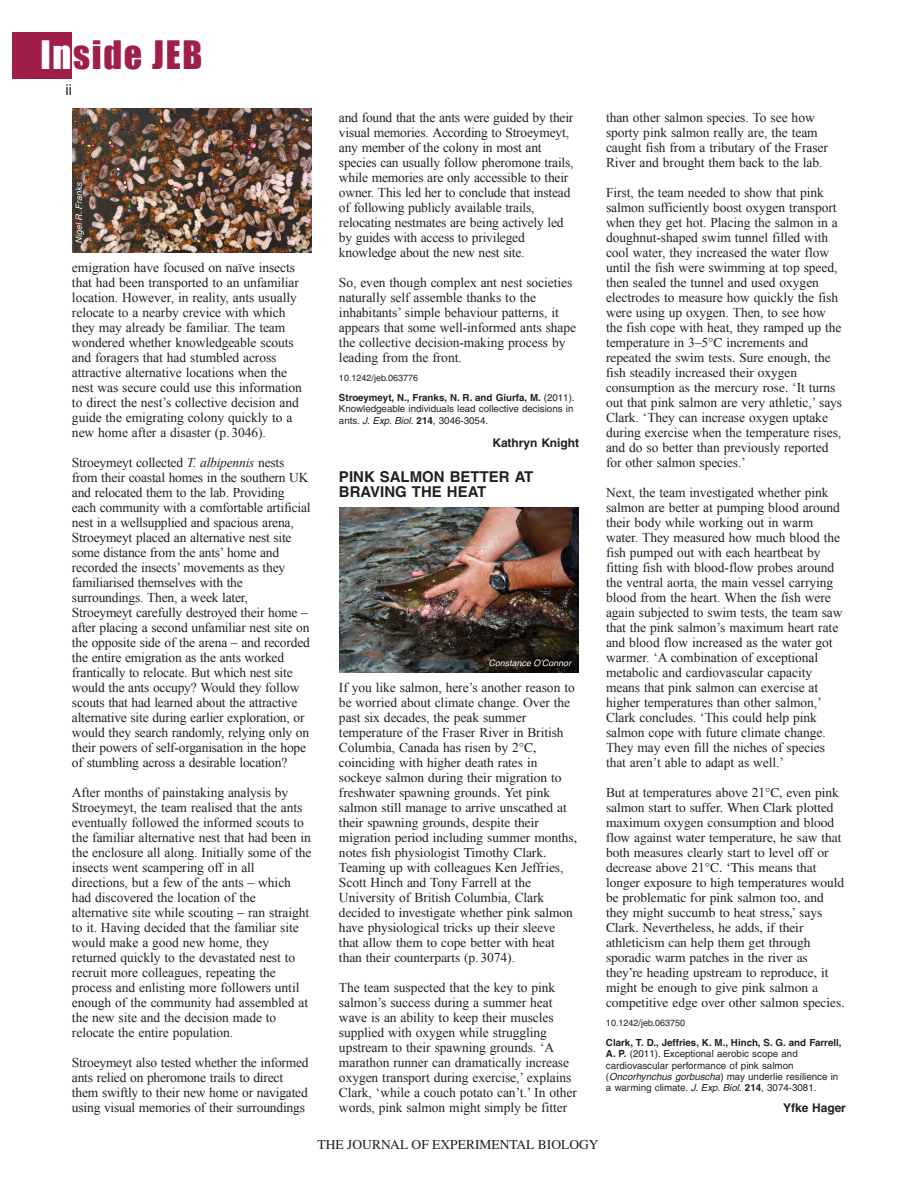
<style>
.page{position:relative;width:918px;height:1188px;background:#fff}
.page>*{position:absolute;margin:0;border:0;box-sizing:border-box;transform-origin:0 0}
.t1{font:36px "Impact";letter-spacing:.05em;color:#a01e4b}
.t2{font:700 15px/15px "Helvetica";color:#231f20}
.t3{font:15px "Helvetica";color:#231f20}
.t4{font:13.5px/15px "Times New Roman";letter-spacing:-.005em;color:#231f20}
.t5{font:13.5px/15px "Times";letter-spacing:-.005em;color:#231f20}
.t6{font:700 12px "Helvetica";letter-spacing:-.005em;color:#231f20}
.t7{font:9.75px/11.2px "Helvetica";color:#231f20;text-align:justify}
.t8{font:9px "Helvetica";color:#231f20}
.s1{color:#fff}
.s2{font-style:italic}
.s3{font-weight:700}
.s4{font-family:"Times"}
.s5{font-family:"Times New Roman"}
</style>
<div class="page">
<div style="left:12px;top:32px;width:60px;height:46px;background:#a01e4b"></div>
<img style="left:72px;top:108px;width:240px;height:144px">
<img style="left:339px;top:508px;width:240px;height:164px">
<h1 class="t1" style="left:40px;top:33px;width:163px"><span class="s1">In</span>side JEB</h1>
<p class="t3" style="left:66px;top:84px;width:8px">ii</p>
<p class="t4" style="left:72px;top:260px;width:231px">emigration have focused on naïve insects that had been transported to an unfamiliar location. However, in reality, ants usually relocate to a nearby crevice with which they may already be familiar. The team wondered whether knowledgeable scouts and foragers that had stumbled across attractive alternative locations when the nest was secure could use this information to direct the nest’s collective decision and guide the emigrating colony quickly to a new home after a disaster (p. 3046).</p>
<p class="t4" style="left:72px;top:455px;width:240px">Stroeymeyt collected <span class="s2">T. albipennis</span> nests from their coastal homes in the southern UK and relocated them to the lab. Providing each community with a comfortable artificial nest in a wellsupplied and spacious arena, Stroeymeyt placed an alternative nest site some distance from the ants’ home and recorded the insects’ movements as they familiarised themselves with the surroundings. Then, a week later, Stroeymeyt carefully destroyed their home – after placing a second unfamiliar nest site on the opposite side of the arena – and recorded the entire emigration as the ants worked frantically to relocate. But which nest site would the ants occupy? Would they follow scouts that had learned about the attractive alternative site during earlier exploration, or would they search randomly, relying only on their powers of self-organisation in the hope of stumbling across a desirable location?</p>
<p class="t4" style="left:72px;top:785px;width:241px">After months of painstaking analysis by Stroeymeyt, the team realised that the ants eventually followed the informed scouts to the familiar alternative nest that had been in the enclosure all along. Initially some of the insects went scampering off in all directions, but a few of the ants – which had discovered the location of the alternative site while scouting – ran straight to it. Having decided that the familiar site would make a good new home, they returned quickly to the devastated nest to recruit more colleagues, repeating the process and enlisting more followers until enough of the community had assembled at the new site and the decision made to relocate the entire population.</p>
<p class="t4" style="left:72px;top:1055px;width:238px">Stroeymeyt also tested whether the informed ants relied on pheromone trails to direct them swiftly to their new home or navigated using visual memories of their surroundings</p>
<p class="t4" style="left:339px;top:110px;width:236px">and found that the ants were guided by their visual memories. According to Stroeymeyt, any member of the colony in most ant species can usually follow pheromone trails, while memories are only accessible to their owner. This led her to conclude that instead of following publicly available trails, relocating nestmates are being actively led by guides with access to privileged knowledge about the new nest site.</p>
<p class="t4" style="left:339px;top:275px;width:239px">So, even though complex ant nest societies naturally self assemble thanks to the inhabitants’ simple behaviour patterns, it appears that some well-informed ants shape the collective decision-making process by leading from the front.</p>
<p class="t8" style="left:339px;top:375px;width:81px">10.1242/jeb.063776</p>
<p class="t7" style="left:339px;top:393px;width:237px"><span class="s3">Stroeymeyt, N., Franks, N. R. and Giurfa, M.</span> (2011).<br>Knowledgeable individuals lead collective decisions in ants. <span class="s2">J. Exp. Biol.</span> <span class="s3">214</span>, 3046-3054.</p>
<p class="t6" style="left:492px;top:438px;width:88px">Kathryn Knight</p>
<p class="t2" style="left:339px;top:471px;width:196px">PINK SALMON BETTER AT<br>BRAVING THE HEAT</p>
<p class="t4" style="left:339px;top:680px;width:237px">If you like salmon, here’s another reason to be worried about climate change. Over the past six decades, the peak summer temperature of the Fraser River in British Columbia, Canada has risen by 2<span class="s4">°C,</span></p>
<p class="t5" style="left:339px;top:756px;width:240px">coinciding with higher death rates in sockeye salmon during their migration to freshwater spawning grounds. Yet pink salmon still manage to arrive unscathed at their spawning grounds, despite their migration period including summer months, notes fish physiologist Timothy Clark.</p>
<p class="t4" style="left:339px;top:860px;width:226px">Teaming up with colleagues Ken Jeffries,<br>Scott Hinch and Tony Farrell at the<br>University of British Columbia, Clark</p>
<p class="t5" style="left:339px;top:906px;width:236px">decided to investigate whether pink salmon have physiological tricks up their sleeve that allow them to cope better with heat than their counterparts (<span class="s5">p. 3074).</span></p>
<p class="t4" style="left:339px;top:980px;width:239px">The team suspected that the key to pink salmon’s success during a summer heat wave is an ability to keep their muscles supplied with oxygen while struggling upstream to their spawning grounds. ‘A marathon runner can dramatically increase oxygen transport during exercise,’ explains Clark, ‘while a couch potato can’t.’ In other words, pink salmon might simply be fitter</p>
<p class="t4" style="left:606px;top:110px;width:224px">than other salmon species. To see how sporty pink salmon really are, the team caught fish from a tributary of the Fraser River and brought them back to the lab.</p>
<p class="t4" style="left:606px;top:185px;width:237px">First, the team needed to show that pink salmon sufficiently boost oxygen transport when they get hot. Placing the salmon in a doughnut-shaped swim tunnel filled with cool water, they increased the water flow until the fish were swimming at top speed, then sealed the tunnel and used oxygen electrodes to measure how quickly the fish were using up oxygen. Then, to see how the fish cope with heat, they ramped up the temperature in 3–5<span class="s4">°C increments and</span></p>
<p class="t5" style="left:606px;top:351px;width:231px">repeated the swim tests. Sure enough, the fish steadily increased their oxygen consumption as the mercury rose. <span class="s5">‘It turns</span></p>
<p class="t4" style="left:606px;top:395px;width:238px">out that pink salmon are very athletic,’ says Clark. ‘They can increase oxygen uptake during exercise when the temperature rises, and do so better than previously reported for other salmon species.’</p>
<p class="t4" style="left:606px;top:485px;width:238px">Next, the team investigated whether pink salmon are better at pumping blood around their body while working out in warm water. They measured how much blood the fish pumped out with each heartbeat by fitting fish with blood-flow probes around the ventral aorta, the main vessel carrying blood from the heart. When the fish were again subjected to swim tests, the team saw that the pink salmon’s maximum heart rate and blood flow increased as the water got warmer. ‘A combination of exceptional metabolic and cardiovascular capacity means that pink salmon can exercise at higher temperatures than other salmon,’ Clark concludes. ‘This could help pink salmon cope with future climate change.<br>They may even fill the niches of species that aren’t able to adapt as well.’</p>
<p class="t4" style="left:606px;top:785px;width:235px">But at temperatures above 21<span class="s4">°C, even pink</span></p>
<p class="t5" style="left:606px;top:801px;width:240px">salmon start to suffer. When Clark plotted maximum oxygen consumption and blood flow against water temperature, he saw that both measures clearly start to level off or decrease above <span class="s5">21</span>°C. ‘This means that longer exposure to high temperatures would be problematic for pink salmon too, and they might succumb to heat stress,’ says Clark. Nevertheless, he adds, if their athleticism can help them get through sporadic warm patches in the river as they’re heading upstream to reproduce, it might be enough to give pink salmon a competitive edge over other salmon species.</p>
<p class="t8" style="left:606px;top:1020px;width:81px">10.1242/jeb.063750</p>
<p class="t7" style="left:606px;top:1038px;width:237px;text-align:left"><span class="s3">Clark, T. D., Jeffries, K. M., Hinch, S. G. and Farrell, A. P.</span> (2011). Exceptional aerobic scope and cardiovascular performance of pink salmon (<span class="s2">Oncorhynchus gorbuscha</span>) may underlie resilience in a warming climate. <span class="s2">J. Exp. Biol.</span> <span class="s3">214</span>, 3074-3081.</p>
<p class="t6" style="left:783px;top:1104px;width:64px">Yfke Hager</p>
<p class="t5" style="left:318px;top:1137px;width:282px">THE JOURNAL OF EXPERIMENTAL BIOLOGY</p>
</div>
